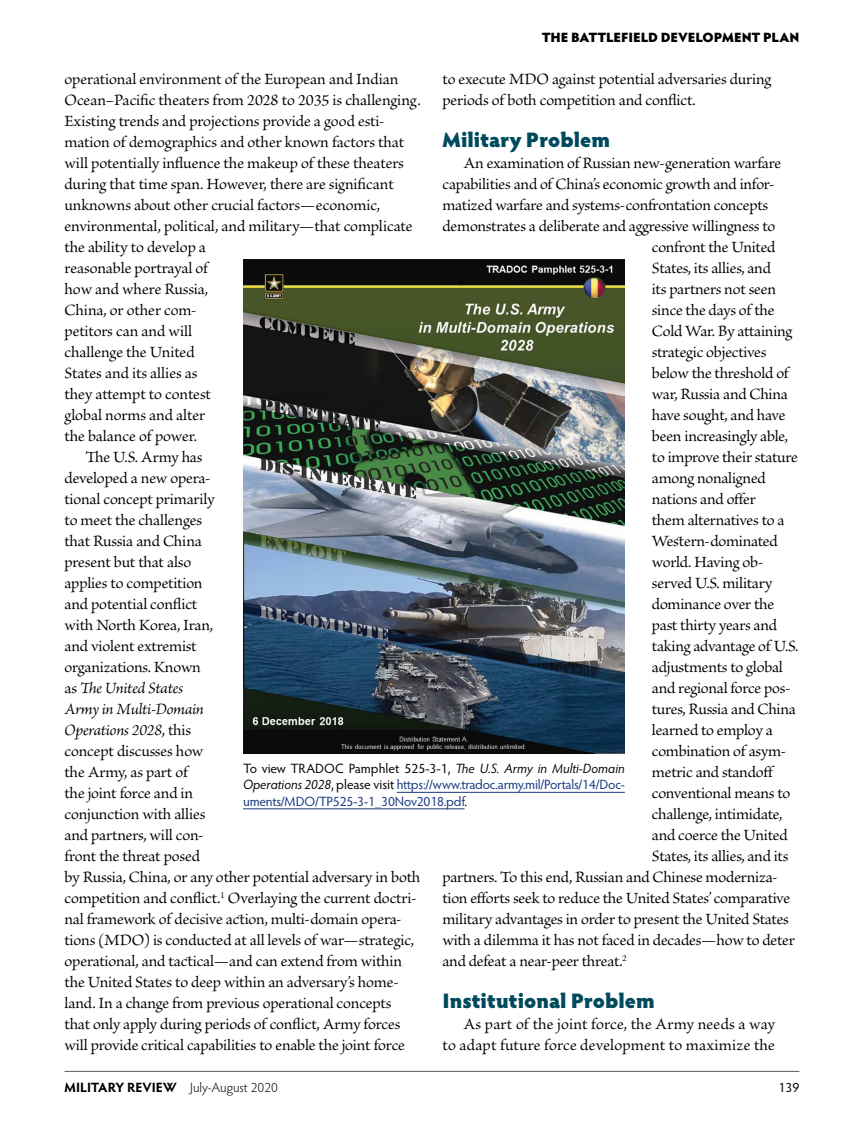
<style>
.page{position:relative;width:864px;height:1134px;background:#fff}
.page>*{position:absolute;margin:0;border:0;box-sizing:border-box;transform-origin:0 0}
.t1{font:900 21px "Hypatia Sans Pro";color:#004a5d}
.t2{font:16.5px/21px "Brioso Pro";letter-spacing:-.01em;color:#000}
.t3{font:16.5px/21px "Brioso Pro";letter-spacing:.01em;color:#000;text-align:right}
.t4{font:italic 16.5px "Brioso Pro";letter-spacing:-.015em;color:#000}
.t5{font:13.5px/16.5px "Hypatia Sans Pro";letter-spacing:-.015em;color:#15397f;text-align:justify}
.t6{font:300 13.5px "Hypatia Sans Pro";color:#000}
.t7{font:900 13.5px "Hypatia Sans Pro";letter-spacing:-.005em;color:#000}
.t8{font:13.5px "Hypatia Sans Pro";color:#000}
.s1{font-style:normal}
.s2{color:#000}
.s3{font-style:italic;color:#000}
.s4{font-weight:700}
</style>
<div class="page">
<hr style="left:65px;top:1071px;width:734px;height:1px;background:#58595b">
<img style="left:243px;top:259px;width:382px;height:495px">
<hr style="left:397px;top:792px;width:228px;height:1px;background:#15397f">
<hr style="left:243px;top:808px;width:222px;height:1px;background:#15397f">
<p class="t7" style="left:542px;top:27px;width:259px">THE BATTLEFIELD DEVELOPMENT PLAN</p>
<p class="t2" style="left:64px;top:69px;width:336px">operational environment of the European and Indian</p>
<p class="t2" style="left:64px;top:90px;width:358px">Ocean–Pacific theaters from 2028 to 2035 is challenging.</p>
<p class="t2" style="left:64px;top:111px;width:322px">Existing trends and projections provide a good esti-</p>
<p class="t2" style="left:64px;top:132px;width:341px">mation of demographics and other known factors that</p>
<p class="t2" style="left:64px;top:153px;width:341px">will potentially influence the makeup of these theaters</p>
<p class="t2" style="left:64px;top:174px;width:331px">during that time span. However, there are significant</p>
<p class="t2" style="left:64px;top:195px;width:317px">unknowns about other crucial factors—economic,</p>
<p class="t2" style="left:64px;top:216px;width:350px">environmental, political, and military—that complicate</p>
<p class="t2" style="left:64px;top:237px;width:143px">the ability to develop a</p>
<p class="t2" style="left:64px;top:258px;width:145px">reasonable portrayal of</p>
<p class="t2" style="left:64px;top:279px;width:145px">how and where Russia,</p>
<p class="t2" style="left:64px;top:300px;width:134px">China, or other com-</p>
<p class="t2" style="left:64px;top:321px;width:129px">petitors can and will</p>
<p class="t2" style="left:64px;top:342px;width:132px">challenge the United</p>
<p class="t2" style="left:64px;top:363px;width:135px">States and its allies as</p>
<p class="t2" style="left:64px;top:384px;width:148px">they attempt to contest</p>
<p class="t2" style="left:64px;top:405px;width:142px">global norms and alter</p>
<p class="t2" style="left:64px;top:426px;width:134px">the balance of power.</p>
<p class="t2" style="left:86px;top:447px;width:119px">The U.S. Army has</p>
<p class="t2" style="left:64px;top:468px;width:148px">developed a new opera-</p>
<p class="t2" style="left:64px;top:489px;width:152px">tional concept primarily</p>
<p class="t2" style="left:64px;top:510px;width:139px">to meet the challenges</p>
<p class="t2" style="left:64px;top:531px;width:139px">that Russia and China</p>
<p class="t2" style="left:64px;top:552px;width:128px">present but that also</p>
<p class="t2" style="left:64px;top:573px;width:140px">applies to competition</p>
<p class="t2" style="left:64px;top:594px;width:134px">and potential conflict</p>
<p class="t2" style="left:64px;top:615px;width:150px">with North Korea, Iran,</p>
<p class="t2" style="left:64px;top:636px;width:134px">and violent extremist</p>
<p class="t2" style="left:64px;top:657px;width:138px">organizations. Known</p>
<p class="t4" style="left:64px;top:678px;width:120px"><span class="s1">as</span> The United States</p>
<p class="t4" style="left:64px;top:699px;width:141px">Army in Multi-Domain</p>
<p class="t4" style="left:64px;top:720px;width:128px">Operations 2028<span class="s1">, this</span></p>
<p class="t2" style="left:64px;top:741px;width:140px">concept discusses how</p>
<p class="t2" style="left:64px;top:762px;width:125px">the Army, as part of</p>
<p class="t2" style="left:64px;top:783px;width:130px">the joint force and in</p>
<p class="t2" style="left:64px;top:804px;width:143px">conjunction with allies</p>
<p class="t2" style="left:64px;top:825px;width:141px">and partners, will con-</p>
<p class="t2" style="left:64px;top:847px;width:137px">front the threat posed</p>
<p class="t2" style="left:64px;top:868px;width:358px">by Russia, China, or any other potential adversary in both</p>
<p class="t2" style="left:64px;top:888px;width:354px">competition and conflict.<sup>1</sup> Overlaying the current doctri-</p>
<p class="t2" style="left:65px;top:909px;width:339px">nal framework of decisive action, multi-domain opera-</p>
<p class="t2" style="left:65px;top:930px;width:351px">tions (MDO) is conducted at all levels of war—strategic,</p>
<p class="t2" style="left:65px;top:951px;width:339px">operational, and tactical—and can extend from within</p>
<p class="t2" style="left:65px;top:972px;width:336px">the United States to deep within an adversary’s home-</p>
<p class="t2" style="left:65px;top:993px;width:329px">land. In a change from previous operational concepts</p>
<p class="t2" style="left:65px;top:1014px;width:337px">that only apply during periods of conflict, Army forces</p>
<p class="t2" style="left:65px;top:1035px;width:342px">will provide critical capabilities to enable the joint force</p>
<p class="t2" style="left:443px;top:69px;width:330px">to execute MDO against potential adversaries during periods of both competition and conflict.</p>
<p class="t1" style="left:442px;top:124px;width:169px">Military Problem</p>
<p class="t2" style="left:464px;top:153px;width:319px">An examination of Russian new-generation warfare</p>
<p class="t2" style="left:442px;top:174px;width:334px">capabilities and of China’s economic growth and infor-</p>
<p class="t2" style="left:442px;top:195px;width:327px">matized warfare and systems-confrontation concepts</p>
<p class="t2" style="left:442px;top:216px;width:334px">demonstrates a deliberate and aggressive willingness to</p>
<p class="t2" style="left:652px;top:237px;width:125px">confront the United</p>
<p class="t2" style="left:652px;top:258px;width:121px">States, its allies, and</p>
<p class="t2" style="left:652px;top:279px;width:126px">its partners not seen</p>
<p class="t2" style="left:652px;top:300px;width:124px">since the days of the</p>
<p class="t2" style="left:652px;top:321px;width:142px">Cold War. By attaining</p>
<p class="t2" style="left:652px;top:342px;width:116px">strategic objectives</p>
<p class="t2" style="left:652px;top:363px;width:138px">below the threshold of</p>
<p class="t2" style="left:652px;top:384px;width:138px">war, Russia and China</p>
<p class="t2" style="left:652px;top:405px;width:135px">have sought, and have</p>
<p class="t2" style="left:652px;top:426px;width:138px">been increasingly able,</p>
<p class="t2" style="left:652px;top:447px;width:147px">to improve their stature</p>
<p class="t2" style="left:652px;top:468px;width:116px">among nonaligned</p>
<p class="t2" style="left:652px;top:489px;width:106px">nations and offer</p>
<p class="t2" style="left:652px;top:510px;width:134px">them alternatives to a</p>
<p class="t2" style="left:652px;top:531px;width:127px">Western-dominated</p>
<p class="t2" style="left:652px;top:552px;width:113px">world. Having ob-</p>
<p class="t2" style="left:652px;top:573px;width:122px">served U.S. military</p>
<p class="t2" style="left:652px;top:594px;width:124px">dominance over the</p>
<p class="t2" style="left:652px;top:615px;width:127px">past thirty years and</p>
<p class="t2" style="left:652px;top:636px;width:148px">taking advantage of U.S.</p>
<p class="t2" style="left:652px;top:657px;width:133px">adjustments to global</p>
<p class="t2" style="left:652px;top:678px;width:140px">and regional force pos-</p>
<p class="t2" style="left:652px;top:699px;width:146px">tures, Russia and China</p>
<p class="t2" style="left:652px;top:720px;width:123px">learned to employ a</p>
<p class="t2" style="left:652px;top:741px;width:136px">combination of asym-</p>
<p class="t2" style="left:652px;top:762px;width:124px">metric and standoff</p>
<p class="t2" style="left:652px;top:783px;width:140px">conventional means to</p>
<p class="t2" style="left:652px;top:804px;width:132px">challenge, intimidate,</p>
<p class="t2" style="left:652px;top:825px;width:137px">and coerce the United</p>
<p class="t2" style="left:652px;top:846px;width:138px">States, its allies, and its</p>
<p class="t2" style="left:442px;top:867px;width:337px">partners. To this end, Russian and Chinese moderniza-</p>
<p class="t2" style="left:442px;top:888px;width:349px">tion efforts seek to reduce the United States’ comparative</p>
<p class="t2" style="left:442px;top:909px;width:348px">military advantages in order to present the United States</p>
<p class="t2" style="left:442px;top:931px;width:354px">with a dilemma it has not faced in decades—how to deter</p>
<p class="t2" style="left:442px;top:952px;width:186px">and defeat a near-peer threat.<sup>2</sup></p>
<p class="t1" style="left:442px;top:985px;width:214px">Institutional Problem</p>
<p class="t3" style="left:442px;top:1014px;width:334px">As part of the joint force, the Army needs a way<br>to adapt future force development to maximize the</p>
<p class="t5" style="left:243px;top:760px;width:383px"><span class="s2">To view TRADOC Pamphlet 525-3-1,</span> <span class="s3">The U.S. Army in Multi-Domain Operations 2028</span><span class="s2">, please visit</span> https://www.tradoc.army.mil/Portals/14/Doc&shy;uments/MDO/TP525-3-1_30Nov2018.pdf<span class="s2">.</span></p>
<p class="t6" style="left:64px;top:1079px;width:215px"><span class="s4">MILITARY REVIEW</span> July-August 2020</p>
<p class="t8" style="left:779px;top:1078px;width:22px">139</p>
</div>
